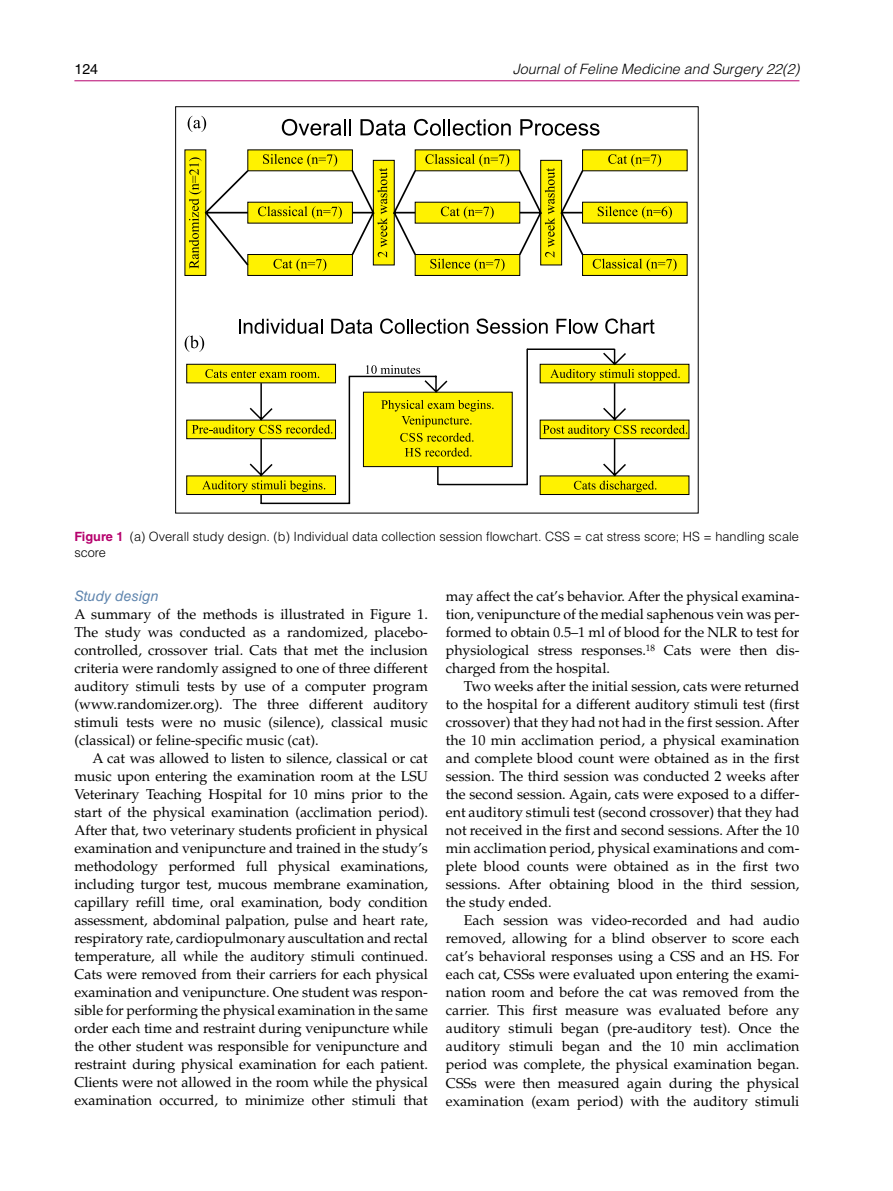
<style>
.page{position:relative;width:893px;height:1191px;background:#fff}
.page>*{position:absolute;margin:0;border:0;box-sizing:border-box;transform-origin:0 0}
.t1{font:14.25px/18px "Palatino LT Std";color:#000;text-align:justify}
.t2{font:italic 300 14.25px "Helvetica LT Std";color:#000}
.t3{font:italic 14.25px "Helvetica LT Std";color:#5f85ae}
.t4{font:14.25px "Helvetica LT Std";color:#000}
.t5{font:300 12.75px/15.8px "Helvetica LT Std";color:#000}
.s1{font-weight:700;color:#b6006d}
</style>
<div class="page">
<hr style="left:74px;top:80px;width:725px;height:1px;background:#b6006d">
<div style="left:248px;top:150px;width:105px;height:21px;background:#fff200"></div>
<div style="left:248px;top:254px;width:105px;height:22px;background:#fff200;border:1px solid #000"></div>
<div style="left:185px;top:150px;width:21px;height:125px;background:#fff200"></div>
<div style="left:415px;top:254px;width:105px;height:22px;background:#fff200;border:1px solid #000"></div>
<div style="left:415px;top:150px;width:105px;height:21px;background:#fff200"></div>
<div style="left:582px;top:254px;width:105px;height:22px;background:#fff200;border:1px solid #000"></div>
<svg style="left:593px;top:259px;width:84px;height:12px"></svg>
<div style="left:582px;top:202px;width:105px;height:21px;background:#fff200"></div>
<svg style="left:598px;top:206px;width:74px;height:13px"></svg>
<div style="left:582px;top:150px;width:105px;height:21px;background:#fff200"></div>
<svg style="left:608px;top:154px;width:53px;height:13px"></svg>
<svg style="left:189px;top:154px;width:396px;height:117px"></svg>
<svg style="left:282px;top:119px;width:69px;height:17px"></svg>
<svg style="left:360px;top:119px;width:46px;height:17px"></svg>
<svg style="left:414px;top:119px;width:97px;height:17px"></svg>
<svg style="left:520px;top:119px;width:79px;height:17px"></svg>
<div style="left:186px;top:364px;width:150px;height:19px;background:#fff200;border:1px solid #000"></div>
<div style="left:186px;top:420px;width:150px;height:19px;background:#fff200;border:1px solid #000"></div>
<svg style="left:239px;top:319px;width:83px;height:15px"></svg>
<svg style="left:331px;top:319px;width:41px;height:15px"></svg>
<svg style="left:380px;top:318px;width:88px;height:16px"></svg>
<svg style="left:476px;top:318px;width:72px;height:16px"></svg>
<svg style="left:556px;top:319px;width:42px;height:15px"></svg>
<svg style="left:605px;top:318px;width:50px;height:16px"></svg>
<svg style="left:192px;top:369px;width:56px;height:65px"></svg>
<div style="left:186px;top:475px;width:150px;height:20px;background:#fff200;border:1px solid #000"></div>
<svg style="left:202px;top:480px;width:46px;height:12px"></svg>
<div style="left:540px;top:364px;width:149px;height:19px;background:#fff200"></div>
<div style="left:540px;top:364px;width:149px;height:19px;border:1px solid #000"></div>
<svg style="left:628px;top:369px;width:52px;height:11px"></svg>
<div style="left:540px;top:420px;width:149px;height:19px;background:#fff200"></div>
<div style="left:540px;top:420px;width:149px;height:19px;border:1px solid #000"></div>
<svg style="left:628px;top:425px;width:59px;height:9px"></svg>
<div style="left:540px;top:476px;width:149px;height:18px;background:#fff200"></div>
<div style="left:540px;top:475px;width:149px;height:20px;border:1px solid #000"></div>
<svg style="left:628px;top:480px;width:28px;height:12px"></svg>
<svg style="left:248px;top:348px;width:380px;height:156px"></svg>
<svg style="left:366px;top:365px;width:54px;height:9px"></svg>
<svg style="left:188px;top:116px;width:18px;height:16px"></svg>
<svg style="left:185px;top:335px;width:19px;height:17px"></svg>
<p class="t4" style="left:74px;top:61px;width:25px">124</p>
<p class="t2" style="left:513px;top:60px;width:288px">Journal of Feline Medicine and Surgery 22(2)</p>
<p class="t5" style="left:74px;top:529px;width:726px"><span class="s1">Figure 1</span> (a) Overall study design. (b) Individual data collection session flowchart. CSS = cat stress score; HS = handling scale score</p>
<p class="t3" style="left:74px;top:588px;width:86px">Study design</p>
<p class="t1" style="left:74px;top:605px;width:355px">A summary of the methods is illustrated in Figure 1.<br>The study was conducted as a randomized, placebo&shy;controlled, crossover trial. Cats that met the inclusion criteria were randomly assigned to one of three different auditory stimuli tests by use of a computer program (www.randomizer.org). The three different auditory stimuli tests were no music (silence), classical music (classical) or feline-specific music (cat).</p>
<p class="t1" style="left:74px;top:749px;width:355px;text-indent:18px">A cat was allowed to listen to silence, classical or cat music upon entering the examination room at the LSU Veterinary Teaching Hospital for 10 mins prior to the start of the physical examination (acclimation period).<br>After that, two veterinary students proficient in physical examination and venipuncture and trained in the study’s methodology performed full physical examinations, including turgor test, mucous membrane examination, capillary refill time, oral examination, body condition assessment, abdominal palpation, pulse and heart rate, respiratory rate, cardiopulmonary auscultation and rectal temperature, all while the auditory stimuli continued.<br>Cats were removed from their carriers for each physical examination and venipuncture. One student was respon&shy;sible for performing the physical examination in the same order each time and restraint during venipuncture while the other student was responsible for venipuncture and restraint during physical examination for each patient.<br>Clients were not allowed in the room while the physical examination occurred, to minimize other stimuli that</p>
<p class="t1" style="left:446px;top:588px;width:355px">may affect the cat’s behavior. After the physical examina&shy;tion, venipuncture of the medial saphenous vein was per&shy;formed to obtain 0.5–1 ml of blood for the NLR to test for physiological stress responses.<sup>18</sup> Cats were then dis&shy;charged from the hospital.</p>
<p class="t1" style="left:446px;top:678px;width:355px;text-indent:18px">Two weeks after the initial session, cats were returned to the hospital for a different auditory stimuli test (first crossover) that they had not had in the first session. After the 10 min acclimation period, a physical examination and complete blood count were obtained as in the first session. The third session was conducted 2 weeks after the second session. Again, cats were exposed to a differ&shy;ent auditory stimuli test (second crossover) that they had not received in the first and second sessions. After the 10 min acclimation period, physical examinations and com&shy;plete blood counts were obtained as in the first two sessions. After obtaining blood in the third session, the study ended.</p>
<p class="t1" style="left:446px;top:912px;width:355px;text-indent:18px">Each session was video-recorded and had audio removed, allowing for a blind observer to score each cat’s behavioral responses using a CSS and an HS. For each cat, CSSs were evaluated upon entering the exami&shy;nation room and before the cat was removed from the carrier. This first measure was evaluated before any auditory stimuli began (pre-auditory test). Once the auditory stimuli began and the 10 min acclimation period was complete, the physical examination began.<br>CSSs were then measured again during the physical examination (exam period) with the auditory stimuli</p>
</div>
